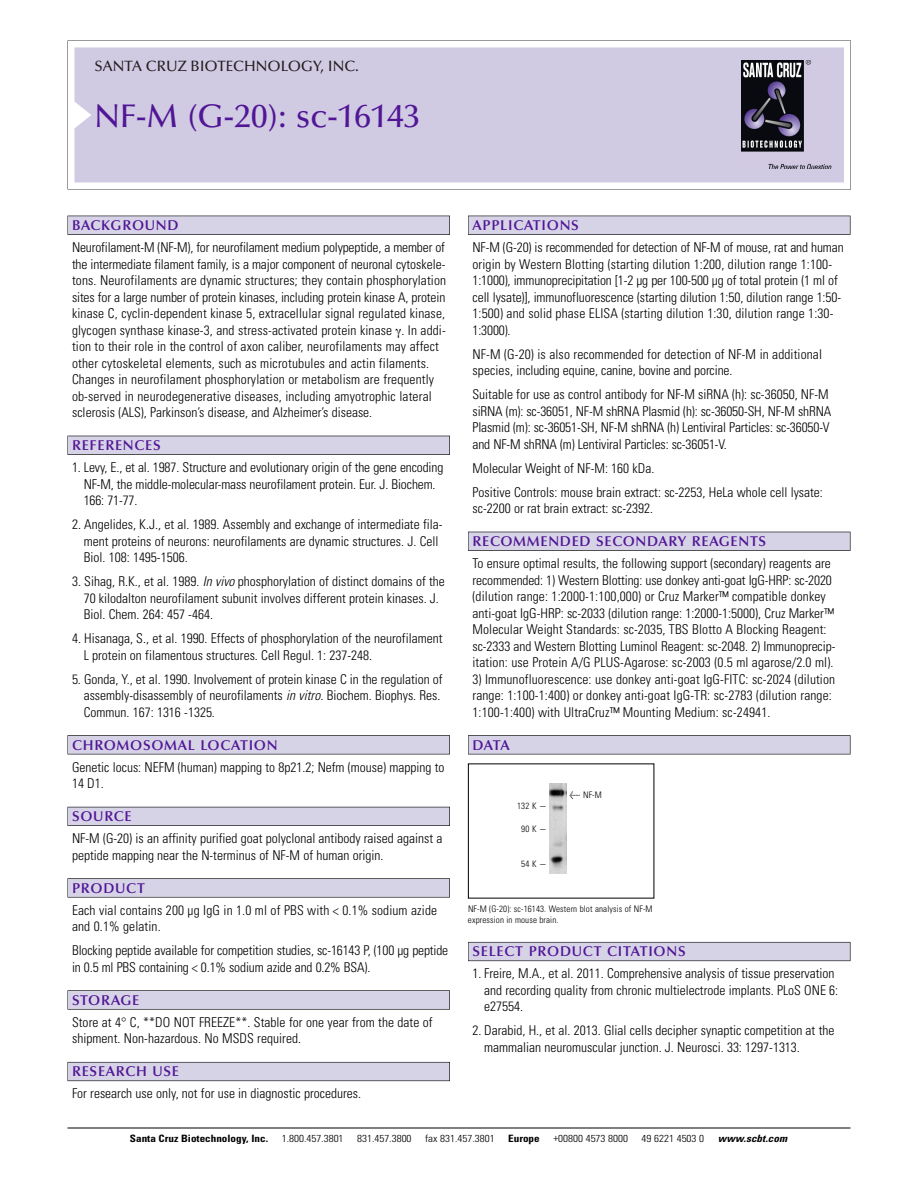
<style>
.page{position:relative;width:918px;height:1188px;background:#fff}
.page>*{position:absolute;margin:0;border:0;box-sizing:border-box;transform-origin:0 0}
.t1{font:500 33px "Optima";color:#511695}
.t2{font:500 15px "Optima";color:#231f20}
.t3{font:600 14.25px "Optima";letter-spacing:.05em;color:#511695}
.t4{font:300 condensed 13.5px/16.5px "Univers";color:#000}
.t5{font:300 condensed 10.2px "Univers";color:#000;scale:1.1 1}
.t6{font:700 condensed 10.2px "Univers";color:#000;scale:1.1 1}
.t7{font:italic 700 condensed 10.2px "Univers";letter-spacing:.005em;color:#000;scale:1.1 1}
.t8{font:300 condensed 9px/10.5px "Univers";letter-spacing:.015em;color:#000}
.s1{font-style:italic}
.s2{font-family:"Meta Plus";font-weight:400;font-stretch:normal}
</style>
<div class="page">
<svg style="left:68px;top:40px;width:783px;height:149px"></svg>
<div style="left:74px;top:47px;width:770px;height:135px;background:#d1cae3"></div>
<img style="left:741px;top:60px;width:90px;height:108px">
<div style="left:68px;top:216px;width:382px;height:19px;background:#525155"></div>
<div style="left:68px;top:216px;width:381px;height:18px;background:#d7d3e7"></div>
<div style="left:68px;top:436px;width:382px;height:19px;background:#515055"></div>
<div style="left:68px;top:436px;width:381px;height:18px;background:#d7d3e7"></div>
<div style="left:68px;top:735px;width:382px;height:19px;background:#545357"></div>
<div style="left:68px;top:736px;width:381px;height:18px;background:#d7d3e7"></div>
<div style="left:68px;top:807px;width:382px;height:19px;background:#54535a"></div>
<div style="left:68px;top:807px;width:381px;height:18px;background:#d7d3e7"></div>
<svg style="left:68px;top:878px;width:382px;height:20px"></svg>
<div style="left:68px;top:879px;width:381px;height:18px;background:#d7d3e7"></div>
<div style="left:68px;top:990px;width:382px;height:20px;background:#626263"></div>
<div style="left:68px;top:991px;width:381px;height:18px;background:#d7d3e7"></div>
<div style="left:68px;top:1062px;width:382px;height:19px;background:#66646d"></div>
<div style="left:68px;top:1063px;width:381px;height:18px;background:#d7d3e7"></div>
<div style="left:468px;top:216px;width:382px;height:19px;background:#525155"></div>
<div style="left:468px;top:216px;width:382px;height:18px;background:#d7d3e7"></div>
<div style="left:468px;top:532px;width:382px;height:19px;background:#515055"></div>
<div style="left:468px;top:532px;width:382px;height:18px;background:#d7d3e7"></div>
<div style="left:468px;top:735px;width:382px;height:19px;background:#545357"></div>
<div style="left:468px;top:736px;width:382px;height:18px;background:#d7d3e7"></div>
<div style="left:468px;top:942px;width:382px;height:19px;background:#66646d"></div>
<div style="left:468px;top:943px;width:382px;height:18px;background:#d7d3e7"></div>
<hr style="left:68px;top:1128px;width:782px;height:1px;background:#000">
<img style="left:550px;top:783px;width:16px;height:90px">
<p class="t2" style="left:94px;top:61px;width:266px">SANTA CRUZ BIOTECHNOLOGY, INC.</p>
<h1 class="t1" style="left:94px;top:103px;width:327px">NF-M (G-20): sc-16143</h1>
<p class="t3" style="left:72px;top:219px;width:108px">BACKGROUND</p>
<p class="t4" style="left:72px;top:240px;width:376px">Neurofilament-M (NF-M), for neurofilament medium polypeptide, a member of the intermediate filament family, is a major component of neuronal cytoskele&shy;tons. Neurofilaments are dynamic structures; they contain phosphorylation sites for a large number of protein kinases, including protein kinase A, protein kinase C, cyclin-dependent kinase 5, extracellular signal regulated kinase, glycogen synthase kinase-3, and stress-activated protein kinase . In addi&shy;tion to their role in the control of axon caliber, neurofilaments may affect other cytoskeletal elements, such as microtubules and actin filaments.<br>Changes in neurofilament phosphorylation or metabolism are frequently ob-served in neurodegenerative diseases, including amyotrophic lateral sclerosis (ALS), Parkinson’s disease, and Alzheimer’s disease.</p>
<p class="t3" style="left:72px;top:440px;width:90px">REFERENCES</p>
<p class="t4" style="left:84px;top:460px;width:361px;text-indent:-12px">1. Levy, E., et al. 1987. Structure and evolutionary origin of the gene encoding<br>NF-M, the middle-molecular-mass neurofilament protein. Eur. J. Biochem.<br>166: 71-77.</p>
<p class="t4" style="left:84px;top:517px;width:360px;text-indent:-12px">2. Angelides, K.J., et al. 1989. Assembly and exchange of intermediate fila&shy;ment proteins of neurons: neurofilaments are dynamic structures. J. Cell<br>Biol. 108: 1495-1506.</p>
<p class="t4" style="left:84px;top:574px;width:363px;text-indent:-12px">3. Sihag, R.K., et al. 1989. <span class="s1">In vivo</span> phosphorylation of distinct domains of the<br>70 kilodalton neurofilament subunit involves different protein kinases. J.<br>Biol. Chem. 264: 457 -464.</p>
<p class="t4" style="left:84px;top:631px;width:360px;text-indent:-12px">4. Hisanaga, S., et al. 1990. Effects of phosphorylation of the neurofilament<br>L protein on filamentous structures. Cell Regul. 1: 237-248.</p>
<p class="t4" style="left:84px;top:672px;width:360px;text-indent:-12px">5. Gonda, Y., et al. 1990. Involvement of protein kinase C in the regulation of assembly-disassembly of neurofilaments <span class="s1">in vitro.</span> Biochem. Biophys. Res.<br>Commun. 167: 1316 -1325.</p>
<p class="t3" style="left:72px;top:739px;width:207px">CHROMOSOMAL LOCATION</p>
<p class="t4" style="left:72px;top:760px;width:374px">Genetic locus: NEFM (human) mapping to 8p21.2; Nefm (mouse) mapping to<br>14 D1.</p>
<p class="t3" style="left:72px;top:811px;width:61px">SOURCE</p>
<p class="t4" style="left:72px;top:831px;width:372px">NF-M (G-20) is an affinity purified goat polyclonal antibody raised against a peptide mapping near the N-terminus of NF-M of human origin.</p>
<p class="t3" style="left:72px;top:882px;width:74px">PRODUCT</p>
<p class="t4" style="left:72px;top:903px;width:367px">Each vial contains 200 µg IgG in 1.0 ml of PBS with &lt; 0.1% sodium azide and 0.1% gelatin.</p>
<p class="t4" style="left:72px;top:943px;width:378px">Blocking peptide available for competition studies, sc-16143 P, (100 µg peptide in 0.5 ml PBS containing &lt; 0.1% sodium azide and 0.2% BSA).</p>
<p class="t3" style="left:72px;top:994px;width:69px">STORAGE</p>
<p class="t4" style="left:72px;top:1015px;width:362px">Store at 4° C, **DO NOT FREEZE**. Stable for one year from the date of shipment. Non-hazardous. No MSDS required.</p>
<p class="t3" style="left:72px;top:1066px;width:109px">RESEARCH USE</p>
<p class="t4" style="left:72px;top:1087px;width:290px">For research use only, not for use in diagnostic procedures.</p>
<p class="t3" style="left:473px;top:219px;width:108px">APPLICATIONS</p>
<p class="t4" style="left:473px;top:240px;width:373px">NF-M (G-20) is recommended for detection of NF-M of mouse, rat and human origin by Western Blotting (starting dilution 1:200, dilution range 1:100- 1:1000), immunoprecipitation [1-2 µg per 100-500 µg of total protein (1 ml of cell lysate)], immunofluorescence (starting dilution 1:50, dilution range 1:50- 1:500) and solid phase ELISA (starting dilution 1:30, dilution range 1:30- 1:3000).</p>
<p class="t4" style="left:473px;top:347px;width:351px">NF-M (G-20) is also recommended for detection of NF-M in additional species, including equine, canine, bovine and porcine.</p>
<p class="t4" style="left:473px;top:387px;width:360px">Suitable for use as control antibody for NF-M siRNA (h): sc-36050, NF-M siRNA (m): sc-36051, NF-M shRNA Plasmid (h): sc-36050-SH, NF-M shRNA Plasmid (m): sc-36051-SH, NF-M shRNA (h) Lentiviral Particles: sc-36050-V and NF-M shRNA (m) Lentiviral Particles: sc-36051-V.</p>
<p class="t4" style="left:473px;top:457px;width:352px;line-height:24px">Molecular Weight of NF-M: 160 kDa.<br>Positive Controls: mouse brain extract: sc-2253, HeLa whole cell lysate:</p>
<p class="t4" style="left:473px;top:501px;width:182px">sc-2200 or rat brain extract: sc-2392.</p>
<p class="t3" style="left:473px;top:536px;width:295px">RECOMMENDED SECONDARY REAGENTS</p>
<p class="t4" style="left:473px;top:556px;width:364px">To ensure optimal results, the following support (secondary) reagents are recommended: 1) Western Blotting: use donkey anti-goat IgG-HRP: sc-2020 (dilution range: 1:2000-1:100,000) or Cruz Marker™ compatible donkey anti-goat IgG-HRP: sc-2033 (dilution range: 1:2000-1:5000), Cruz Marker™ Molecular Weight Standards: sc-2035, TBS Blotto A Blocking Reagent: sc-2333 and Western Blotting Luminol Reagent: sc-2048. 2) Immunoprecip&shy;itation: use Protein A/G PLUS-Agarose: sc-2003 (0.5 ml agarose/2.0 ml).</p>
<p class="t4" style="left:473px;top:672px;width:364px">3) Immunofluorescence: use donkey anti-goat IgG-FITC: sc-2024 (dilution range: 1:100-1:400) or donkey anti-goat IgG-TR: sc-2783 (dilution range:<br>1:100-1:400) with UltraCruz™ Mounting Medium: sc-24941.</p>
<p class="t3" style="left:473px;top:739px;width:39px">DATA</p>
<p class="t8" style="left:517px;top:801px;width:31px">132 K -</p>
<p class="t8" style="left:521px;top:824px;width:27px">90K-</p>
<p class="t8" style="left:521px;top:860px;width:27px">54K-</p>
<p class="t8" style="left:570px;top:790px;width:34px"><span class="s2">&lt;</span> NF-M</p>
<p class="t8" style="left:468px;top:905px;width:186px">NF-M (G-20): sc-16143. Western blot analysis of NF-M expression in mouse brain.</p>
<p class="t3" style="left:473px;top:946px;width:215px">SELECT PRODUCT CITATIONS</p>
<p class="t4" style="left:484px;top:967px;width:356px;text-indent:-12px">1. Freire, M.A., et al. 2011. Comprehensive analysis of tissue preservation and recording quality from chronic multielectrode implants. PLoS ONE 6: e27554.</p>
<p class="t4" style="left:484px;top:1024px;width:352px;text-indent:-12px">2. Darabid, H., et al. 2013. Glial cells decipher synaptic competition at the mammalian neuromuscular junction. J. Neurosci. 33: 1297-1313.</p>
<p class="t6" style="left:130px;top:1135px;width:127px">Santa Cruz Biotechnology, Inc.</p>
<p class="t5" style="left:282px;top:1135px;width:58px">1.800.457.3801</p>
<p class="t5" style="left:357px;top:1135px;width:51px">831.457.3800</p>
<p class="t5" style="left:425px;top:1135px;width:65px">fax 831.457.3801</p>
<p class="t6" style="left:508px;top:1135px;width:30px">Europe</p>
<p class="t5" style="left:553px;top:1135px;width:69px">+00800 4573 8000</p>
<p class="t5" style="left:642px;top:1135px;width:58px">49 6221 4503 0</p>
<p class="t7" style="left:718px;top:1135px;width:64px">www.scbt.com</p>
</div>
